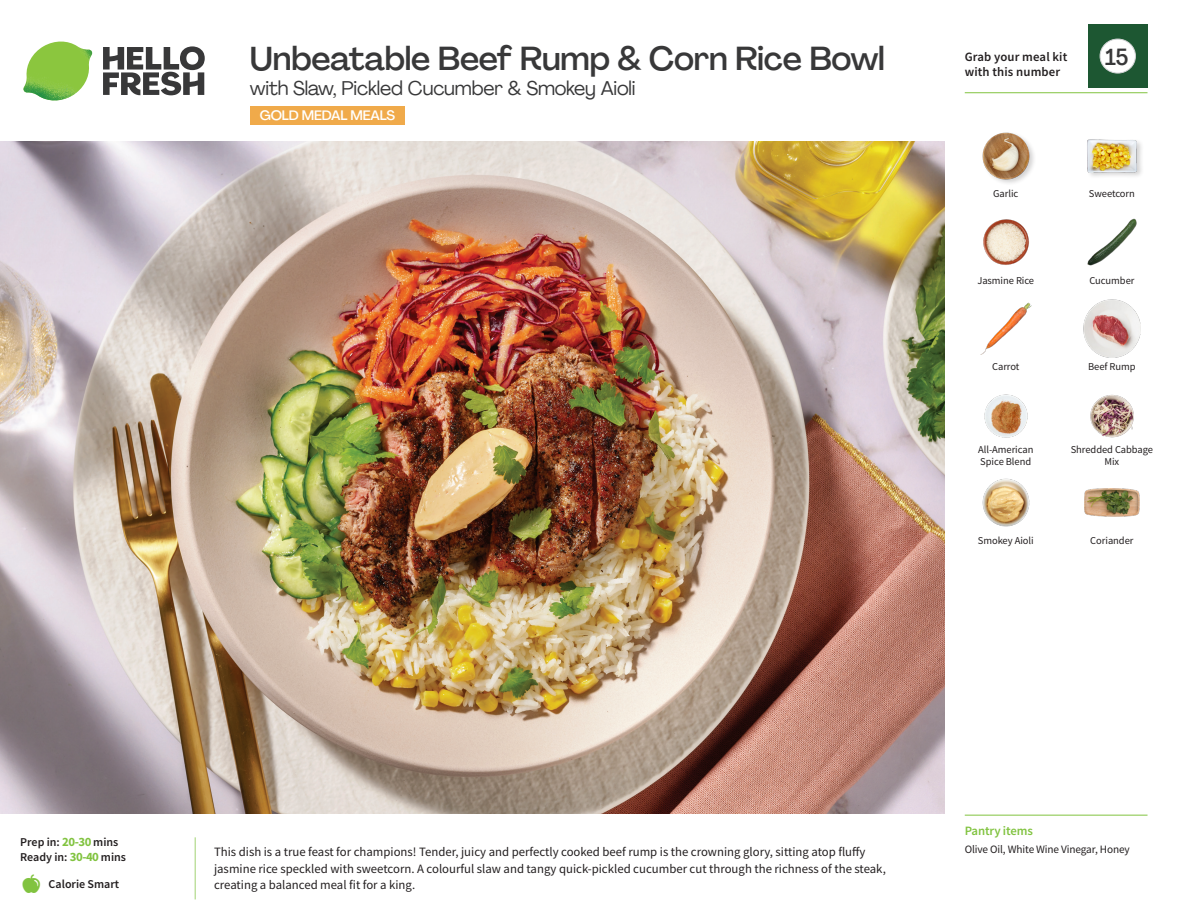
<style>
.page{position:relative;width:1188px;height:918px;background:#fff}
.page>*{position:absolute;margin:0;border:0;box-sizing:border-box;transform-origin:0 0}
._15_Titel_UK{font:500 33px "Agrandir";letter-spacing:-.01em;color:#383839}
._002_Label_Nr{font:500 22.8px "Agrandir";color:#383839;scale:.94 1}
._15_Titel_UK-2{font:19.5px "Agrandir";letter-spacing:-.01em;color:#383839}
.t1{font:500 13.5px "Agrandir";letter-spacing:-.01em;color:#fff}
.Step_6_Text_AU{font:12.75px/16.5px "Source Sans Pro";color:#231f20}
.t2{font:600 12.75px/15px "Source Sans Pro";letter-spacing:.01em;color:#231f20}
._04_Headers_Front{font:600 12.75px "Source Sans Pro";letter-spacing:-.01em;color:#81c340}
._04_Intro{font:600 12px "Source Sans Pro";color:#231f20}
._05_Pantry{font:11.25px "Source Sans Pro";letter-spacing:-.01em;color:#231f20}
._18_FRONT_ingredients{font:10.5px/12px "Source Sans Pro";letter-spacing:-.005em;color:#231f20}
.s1{font-weight:700;font-size:12.75px;color:#81c340}
</style>
<div class="page">
<svg style="left:103px;top:46px;width:102px;height:49px"></svg>
<img style="left:23px;top:42px;width:69px;height:59px">
<img style="left:0;top:142px;width:945px;height:672px">
<div style="left:250px;top:106px;width:155px;height:19px;background:#f0aa4a"></div>
<img style="left:1083px;top:300px;width:58px;height:57px">
<img style="left:1090px;top:394px;width:44px;height:44px">
<img style="left:984px;top:394px;width:44px;height:44px">
<img style="left:982px;top:478px;width:48px;height:49px">
<img style="left:980px;top:302px;width:52px;height:53px">
<img style="left:983px;top:219px;width:46px;height:46px">
<img style="left:1087px;top:218px;width:50px;height:48px">
<img style="left:982px;top:132px;width:52px;height:51px">
<img style="left:1087px;top:139px;width:54px;height:37px">
<img style="left:1084px;top:488px;width:56px;height:29px">
<hr style="left:965px;top:815px;width:183px;height:1px;background:#81c340">
<hr style="left:965px;top:92px;width:183px;height:1px;background:#81c340">
<div style="left:1088px;top:24px;width:60px;height:64px;background:#1d5732"></div>
<div style="left:1100px;top:39px;width:35px;height:34px;background:#fff;border-radius:50%"></div>
<div style="left:1100px;top:39px;width:36px;height:34px;border:1px solid #d1d2d4;border-radius:50%"></div>
<p class="_15_Titel_UK" style="left:250px;top:38px;width:637px">Unbeatable Beef Rump &amp; Corn Rice Bowl</p>
<p class="_15_Titel_UK-2" style="left:250px;top:76px;width:387px">with Slaw, Pickled Cucumber &amp; Smokey Aioli</p>
<p class="t1" style="left:260px;top:107px;width:137px">GOLD MEDAL MEALS</p>
<p class="t2" style="left:965px;top:49px;width:104px">Grab your meal kit with this number</p>
<p class="_002_Label_Nr" style="left:1105px;top:43px;width:26px">15</p>
<p class="_18_FRONT_ingredients" style="left:993px;top:188px;width:27px">Garlic</p>
<p class="_18_FRONT_ingredients" style="left:1089px;top:188px;width:48px">Sweetcorn</p>
<p class="_18_FRONT_ingredients" style="left:977px;top:274px;width:58px">Jasmine Rice</p>
<p class="_18_FRONT_ingredients" style="left:1089px;top:274px;width:47px">Cucumber</p>
<p class="_18_FRONT_ingredients" style="left:992px;top:360px;width:29px">Carrot</p>
<p class="_18_FRONT_ingredients" style="left:1088px;top:360px;width:49px">Beef Rump</p>
<p class="_18_FRONT_ingredients" style="left:978px;top:443px;width:57px">All-American<br>Spice Blend</p>
<p class="_18_FRONT_ingredients" style="left:1071px;top:443px;width:84px;text-align:center">Shredded Cabbage<br>Mix</p>
<p class="_18_FRONT_ingredients" style="left:978px;top:534px;width:57px">Smokey Aioli</p>
<p class="_18_FRONT_ingredients" style="left:1090px;top:534px;width:45px">Coriander</p>
<p class="_04_Intro" style="left:20px;top:834px;width:100px">Prep in: <span class="s1">20-30</span> mins</p>
<p class="_04_Intro" style="left:20px;top:849px;width:107px">Ready in: <span class="s1">30-40</span> mins</p>
<p class="_04_Intro" style="left:49px;top:876px;width:72px">Calorie Smart</p>
<p class="Step_6_Text_AU" style="left:214px;top:844px;width:673px">This dish is a true feast for champions! Tender, juicy and perfectly cooked beef rump is the crowning glory, sitting atop fluffy jasmine rice speckled with sweetcorn. A colourful slaw and tangy quick-pickled cucumber cut through the richness of the steak, creating a balanced meal fit for a king.</p>
<p class="_04_Headers_Front" style="left:965px;top:822px;width:70px">Pantry items</p>
<p class="_05_Pantry" style="left:965px;top:842px;width:167px">Olive Oil, White Wine Vinegar, Honey</p>
</div>
